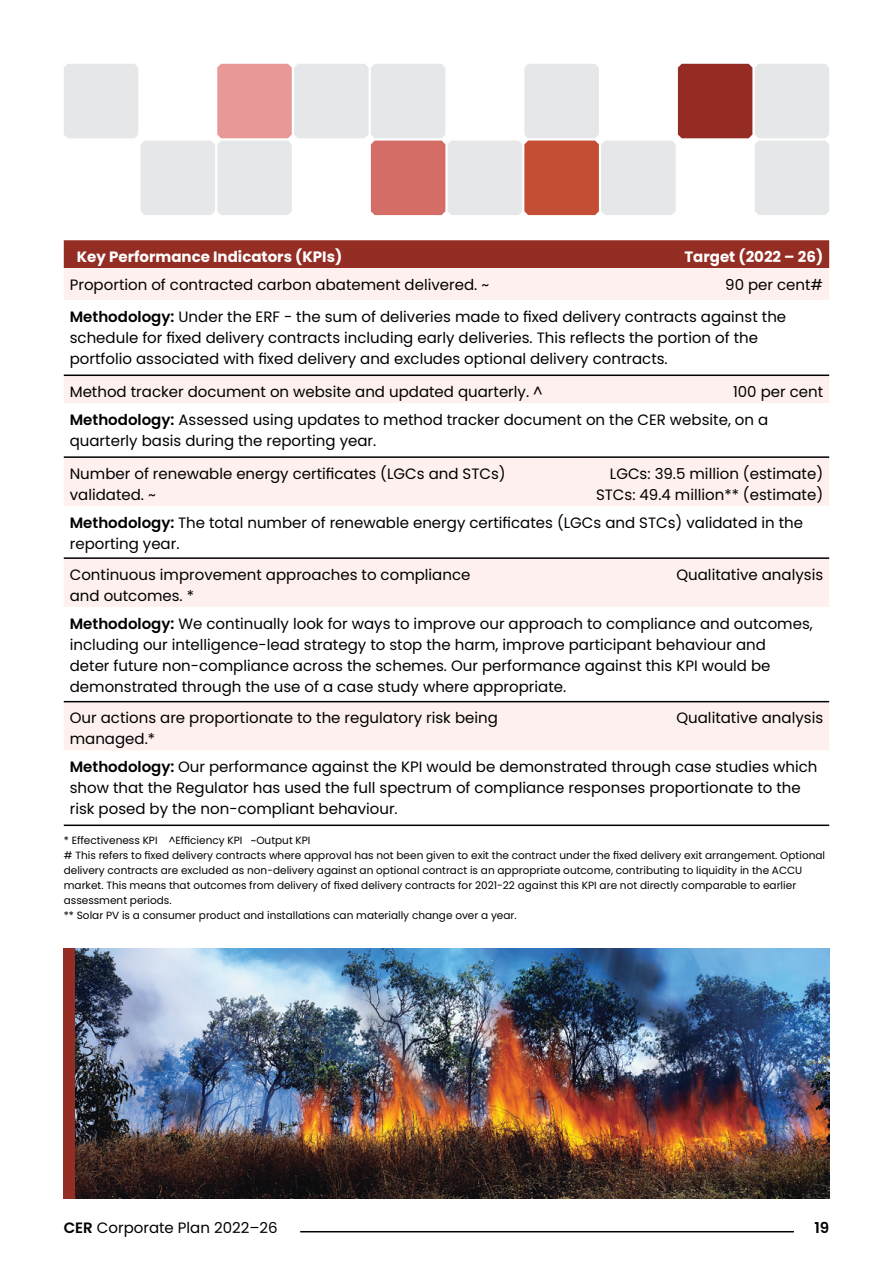
<style>
.page{position:relative;width:893px;height:1263px;background:#fff}
.page>*{position:absolute;margin:0;border:0;box-sizing:border-box;transform-origin:0 0}
.t1{font:15px/21px "Poppins";color:#000}
.t2{font:700 15px "Poppins";color:#fff}
.t3{font:600 15px "Poppins";color:#000}
.t4{font:10.5px/15px "Poppins";color:#000}
.s1{font-weight:600}
</style>
<div class="page">
<hr style="left:300px;top:1231px;width:494px;height:1px;background:#000">
<svg style="left:64px;top:64px;width:765px;height:151px"></svg>
<div style="left:64px;top:240px;width:765px;height:28px;background:#942d23"></div>
<svg style="left:64px;top:268px;width:765px;height:482px"></svg>
<hr style="left:64px;top:374px;width:526px;height:2px;background:#000">
<hr style="left:590px;top:374px;width:239px;height:2px;background:#000">
<hr style="left:64px;top:456px;width:526px;height:2px;background:#000">
<hr style="left:590px;top:456px;width:239px;height:2px;background:#000">
<hr style="left:64px;top:557px;width:526px;height:2px;background:#000">
<hr style="left:590px;top:557px;width:239px;height:2px;background:#000">
<hr style="left:64px;top:701px;width:526px;height:1px;background:#000">
<hr style="left:590px;top:701px;width:239px;height:1px;background:#000">
<hr style="left:64px;top:824px;width:526px;height:2px;background:#000">
<hr style="left:590px;top:824px;width:239px;height:2px;background:#000">
<img style="left:75px;top:948px;width:754px;height:251px">
<div style="left:64px;top:948px;width:11px;height:251px;background:#942e24"></div>
<p class="t2" style="left:77px;top:248px;width:267px">Key Performance Indicators (KPIs)</p>
<p class="t2" style="left:684px;top:248px;width:140px">Target (2022 – 26)</p>
<p class="t1" style="left:70px;top:274px;width:421px">Proportion of contracted carbon abatement delivered. ~</p>
<p class="t1" style="left:70px;top:269px;width:755px;line-height:31.8px;text-indent:655px">90 per cent#<br><span class="s1">Methodology:</span> Under the ERF - the sum of deliveries made to fixed delivery contracts against the</p>
<p class="t1" style="left:70px;top:327px;width:690px">schedule for fixed delivery contracts including early deliveries. This reflects the portion of the portfolio associated with fixed delivery and excludes optional delivery contracts.</p>
<p class="t1" style="left:70px;top:381px;width:474px">Method tracker document on website and updated quarterly. ^</p>
<p class="t1" style="left:70px;top:378px;width:755px;line-height:27.8px;text-indent:663px">100 per cent<br><span class="s1">Methodology:</span> Assessed using updates to method tracker document on the CER website, on a</p>
<p class="t1" style="left:70px;top:430px;width:307px">quarterly basis during the reporting year.</p>
<p class="t1" style="left:70px;top:463px;width:437px">Number of renewable energy certificates (LGCs and STCs) validated. ~</p>
<p class="t1" style="left:596px;top:463px;width:229px;text-align:right">LGCs: 39.5 million (estimate)<br>STCs: 49.4 million** (estimate)</p>
<p class="t1" style="left:70px;top:512px;width:735px"><span class="s1">Methodology:</span> The total number of renewable energy certificates (LGCs and STCs) validated in the reporting year.</p>
<p class="t1" style="left:70px;top:564px;width:402px">Continuous improvement approaches to compliance and outcomes. *</p>
<p class="t1" style="left:676px;top:564px;width:148px">Qualitative analysis</p>
<p class="t1" style="left:70px;top:613px;width:744px"><span class="s1">Methodology:</span> We continually look for ways to improve our approach to compliance and outcomes, including our intelligence-lead strategy to stop the harm, improve participant behaviour and<br>deter future non-compliance across the schemes. Our performance against this KPI would be demonstrated through the use of a case study where appropriate.</p>
<p class="t1" style="left:70px;top:708px;width:430px">Our actions are proportionate to the regulatory risk being managed.*</p>
<p class="t1" style="left:676px;top:708px;width:148px">Qualitative analysis</p>
<p class="t1" style="left:70px;top:756px;width:749px"><span class="s1">Methodology:</span> Our performance against the KPI would be demonstrated through case studies which show that the Regulator has used the full spectrum of compliance responses proportionate to the risk posed by the non-compliant behaviour.</p>
<p class="t4" style="left:64px;top:832px;width:763px">* Effectiveness KPI ^Efficiency KPI ~Output KPI<br># This refers to fixed delivery contracts where approval has not been given to exit the contract under the fixed delivery exit arrangement. Optional delivery contracts are excluded as non-delivery against an optional contract is an appropriate outcome, contributing to liquidity in the ACCU market. This means that outcomes from delivery of fixed delivery contracts for 2021-22 against this KPI are not directly comparable to earlier assessment periods.<br>** Solar PV is a consumer product and installations can materially change over a year.</p>
<p class="t1" style="left:64px;top:1217px;width:215px"><span class="s1">CER</span> Corporate Plan 2022–26</p>
<p class="t3" style="left:814px;top:1219px;width:16px">19</p>
</div>
